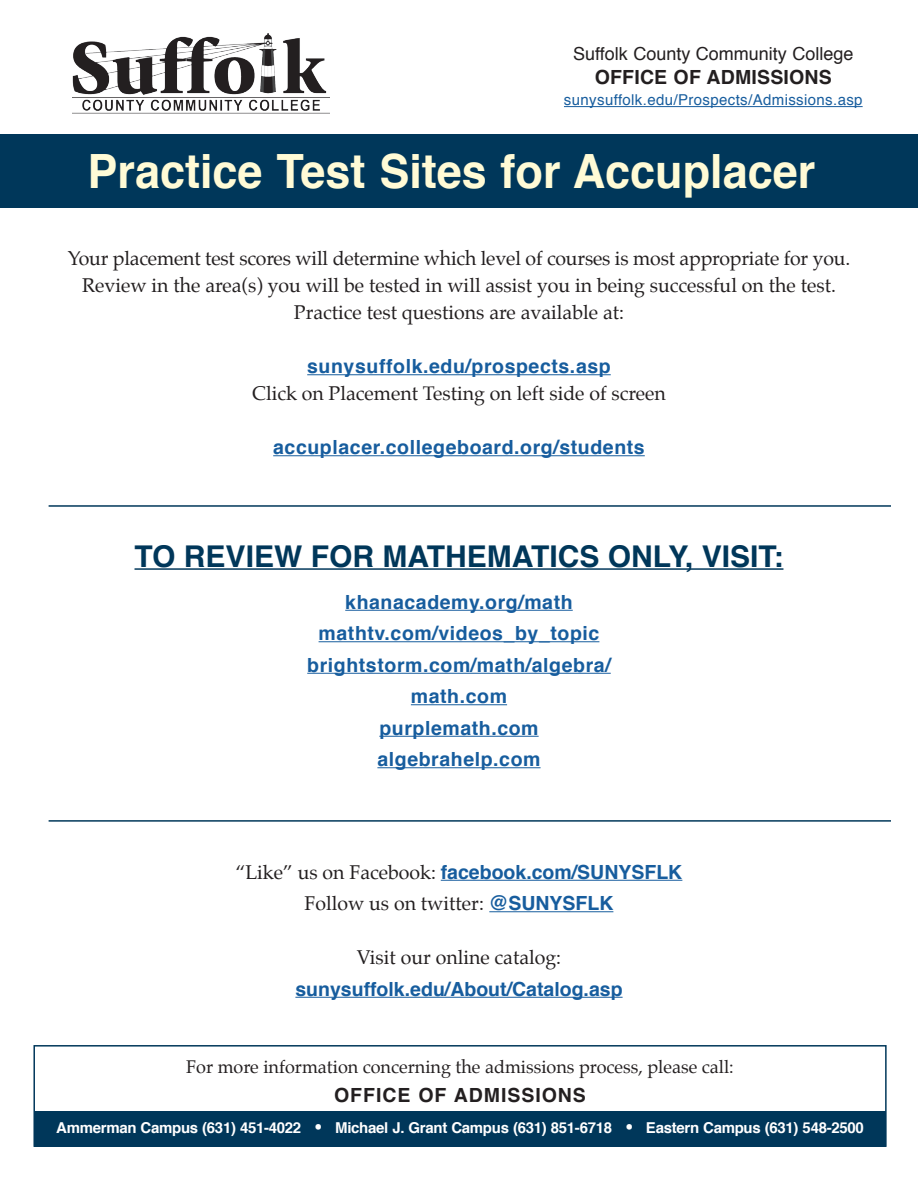
<style>
.page{position:relative;width:918px;height:1188px;background:#fff}
.page>*{position:absolute;margin:0;border:0;box-sizing:border-box;transform-origin:0 0}
.t1{font:700 47.25px "Helvetica";color:#fffbd6;scale:.95 1}
.t2{font:700 30px "Helvetica";color:#00375a}
.t3{font:19.5px "Palatino";color:#231f20}
.t4{font:700 19.5px "Helvetica";letter-spacing:.03em;color:#175d9e}
.t5{font:700 19.5px "Helvetica";color:#175d9e}
.t6{font:700 19.5px "Helvetica";letter-spacing:.01em;color:#231f20}
.t7{font:700 19.5px "Helvetica";letter-spacing:.05em;color:#231f20}
.t8{font:18px "Palatino";color:#231f20}
.t9{font:18px "Helvetica";color:#231f20}
.t10{font:700 15px "Helvetica";letter-spacing:-.02em;color:#fff}
.t11{font:15px "Helvetica";letter-spacing:.025em;color:#175d9e}
.s1{font-family:"Palatino";font-weight:400;color:#231f20}
.s2{font-family:"Helvetica";font-weight:700;color:#175d9e}
.s3{font-size:25.5px}
</style>
<div class="page">
<div style="left:0;top:135px;width:918px;height:73px;background:#00375a"></div>
<img style="left:72px;top:33px;width:258px;height:81px">
<hr style="left:307px;top:374px;width:304px;height:1px;background:#175d9e">
<hr style="left:273px;top:455px;width:372px;height:1px;background:#175d9e">
<hr style="left:135px;top:568px;width:648px;height:2px;background:#00375a">
<hr style="left:345px;top:610px;width:228px;height:1px;background:#175d9e">
<hr style="left:319px;top:641px;width:280px;height:1px;background:#175d9e">
<hr style="left:307px;top:673px;width:304px;height:1px;background:#175d9e">
<hr style="left:411px;top:704px;width:96px;height:1px;background:#175d9e">
<hr style="left:379px;top:736px;width:160px;height:1px;background:#175d9e">
<hr style="left:377px;top:767px;width:164px;height:1px;background:#175d9e">
<hr style="left:441px;top:880px;width:241px;height:1px;background:#175d9e">
<hr style="left:489px;top:911px;width:124px;height:1px;background:#175d9e">
<hr style="left:295px;top:997px;width:328px;height:1px;background:#175d9e">
<hr style="left:49px;top:505px;width:842px;height:2px;background:#00375a">
<hr style="left:49px;top:820px;width:842px;height:2px;background:#00375a">
<hr style="left:564px;top:106px;width:299px;height:1px;background:#175d9e">
<div style="left:34px;top:1112px;width:852px;height:35px;background:#00375a"></div>
<div style="left:33px;top:1045px;width:854px;height:102px;border:2px solid #00375a"></div>
<p class="t9" style="left:573px;top:40px;width:282px">Suffolk County Community College</p>
<p class="t6" style="left:595px;top:62px;width:239px">OFFICE OF ADMISSIONS</p>
<p class="t11" style="left:564px;top:89px;width:300px">sunysuffolk.edu/Prospects/Admissions.asp</p>
<p class="t1" style="left:88px;top:133px;width:768px">Practice Test Sites for Accuplacer</p>
<p class="t3" style="left:68px;top:242px;width:784px">Your placement test scores will determine which level of courses is most appropriate for you.</p>
<p class="t3" style="left:82px;top:269px;width:755px">Review in the area(s) you will be tested in will assist you in being successful on the test.</p>
<p class="t3" style="left:294px;top:296px;width:332px">Practice test questions are available at:</p>
<p class="t4" style="left:307px;top:351px;width:305px">sunysuffolk.edu/prospects.asp</p>
<p class="t3" style="left:252px;top:377px;width:415px">Click on Placement Testing on left side of screen</p>
<p class="t4" style="left:273px;top:432px;width:373px">accuplacer.collegeboard.org/students</p>
<p class="t2" style="left:135px;top:532px;width:650px">TO REVIEW FOR MATHEMATICS ONLY, VISIT:</p>
<p class="t4" style="left:345px;top:586px;width:229px">khanacademy.org/math</p>
<p class="t4" style="left:319px;top:618px;width:282px">mathtv.com/videos_by_topic</p>
<p class="t4" style="left:307px;top:649px;width:305px">brightstorm.com/math/algebra/</p>
<p class="t4" style="left:411px;top:681px;width:98px">math.com</p>
<p class="t4" style="left:379px;top:712px;width:161px">purplemath.com</p>
<p class="t4" style="left:377px;top:744px;width:165px">algebrahelp.com</p>
<p class="t5" style="left:236px;top:856px;width:448px"><span class="s1">“Like” us on Facebook:</span> facebook.com/SUNYSFLK</p>
<p class="t3" style="left:305px;top:887px;width:310px">Follow us on twitter: <span class="s2">@SUNYSFLK</span></p>
<p class="t3" style="left:357px;top:941px;width:206px">Visit our online catalog:</p>
<p class="t5" style="left:295px;top:973px;width:329px">sunysuffolk.edu/About/Catalog.asp</p>
<p class="t8" style="left:186px;top:1052px;width:549px">For more information concerning the admissions process, please call:</p>
<p class="t7" style="left:334px;top:1079px;width:253px">OFFICE OF ADMISSIONS</p>
<p class="t10" style="left:56px;top:1116px;width:809px">Ammerman Campus (631) 451-4022 <span class="s3">•</span> Michael J. Grant Campus (631) 851-6718 <span class="s3">•</span> Eastern Campus (631) 548-2500</p>
</div>
